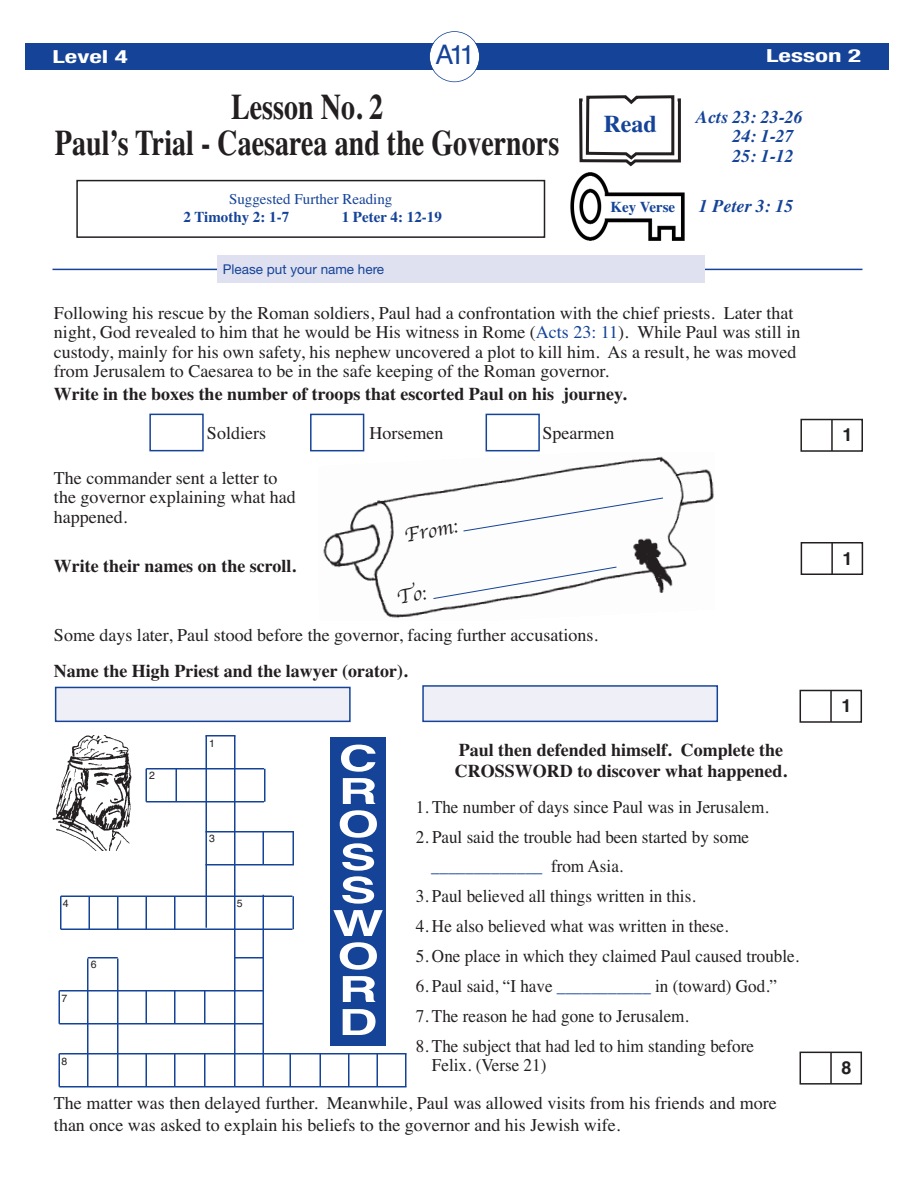
<style>
.page{position:relative;width:918px;height:1188px;background:#fff}
.page>*{position:absolute;margin:0;border:0;box-sizing:border-box;transform-origin:0 0}
.t1{font:700 36px/36px "Times";color:#231f20;text-align:center;scale:.78 1}
.t2{font:700 36px/33px "Helvetica";color:#fff;scale:1.5 1}
.t3{font:27px "Helvetica";color:#154398}
.t4{font:700 24px "Times";color:#154398}
.t5{font:21px "Apple Chancery";color:#231f20}
.t6{font:18px/19.5px "Times";color:#231f20}
.t7{font:18px/28.5px "Times";color:#231f20;scale:.95 1}
.t8{font:700 18px/21.6px "Times";color:#231f20}
.t9{font:italic 700 18px/19.5px "Times";color:#154398}
.t10{font:700 condensed 18px "Helvetica Neue";color:#fff;scale:1.5 1}
.t11{font:700 18px "Helvetica";color:#231f20}
.t12{font:700 15px "Times";color:#154398}
.t13{font:15px "Times";color:#154398}
.t14{font:13.5px "Helvetica Neue";color:#154398}
.t15{font:10.5px "Helvetica";color:#231f20}
.s1{color:#154398}
</style>
<div class="page">
<div style="left:26px;top:44px;width:864px;height:26px;background:#154398"></div>
<div style="left:430px;top:32px;width:49px;height:49px;background:#fff;border-radius:50%"></div>
<div style="left:429px;top:31px;width:51px;height:51px;border:2px solid #154398;border-radius:50%"></div>
<div style="left:76px;top:180px;width:469px;height:58px;border:2px solid #231f20"></div>
<img style="left:570px;top:172px;width:115px;height:69px">
<svg style="left:579px;top:95px;width:102px;height:71px"></svg>
<hr style="left:52px;top:269px;width:810px;height:1px;background:#154398">
<div style="left:218px;top:255px;width:487px;height:28px;background:#dfe1f0"></div>
<div style="left:149px;top:414px;width:55px;height:37px;border:2px solid #154398"></div>
<div style="left:310px;top:414px;width:54px;height:37px;border:2px solid #154398"></div>
<div style="left:486px;top:414px;width:54px;height:37px;border:2px solid #154398"></div>
<svg style="left:800px;top:418px;width:63px;height:34px"></svg>
<div style="left:841px;top:426px;width:18px;height:20px;background:#fff"></div>
<svg style="left:800px;top:542px;width:64px;height:33px"></svg>
<div style="left:841px;top:549px;width:18px;height:20px;background:#fff"></div>
<svg style="left:799px;top:689px;width:64px;height:34px"></svg>
<div style="left:840px;top:697px;width:18px;height:20px;background:#fff"></div>
<svg style="left:799px;top:1051px;width:64px;height:34px"></svg>
<div style="left:840px;top:1059px;width:18px;height:19px;background:#fff"></div>
<img style="left:323px;top:456px;width:391px;height:162px">
<div style="left:56px;top:688px;width:293px;height:33px;background:#eeeff7"></div>
<div style="left:55px;top:687px;width:296px;height:35px;border:2px solid #154398"></div>
<div style="left:424px;top:687px;width:293px;height:34px;background:#eeeff7"></div>
<div style="left:422px;top:685px;width:296px;height:37px;border:2px solid #154398"></div>
<div style="left:330px;top:737px;width:56px;height:309px;background:#154398"></div>
<img style="left:52px;top:736px;width:80px;height:114px">
<hr style="left:146px;top:769px;width:1px;height:33px;background:#154398">
<hr style="left:60px;top:896px;width:2px;height:33px;background:#154398">
<hr style="left:58px;top:991px;width:2px;height:33px;background:#154398">
<hr style="left:146px;top:991px;width:1px;height:33px;background:#154398">
<hr style="left:146px;top:1054px;width:1px;height:33px;background:#154398">
<hr style="left:174px;top:1054px;width:2px;height:33px;background:#154398">
<hr style="left:204px;top:1054px;width:2px;height:33px;background:#154398">
<hr style="left:290px;top:1054px;width:1px;height:33px;background:#154398">
<hr style="left:320px;top:1054px;width:1px;height:33px;background:#154398">
<hr style="left:348px;top:1054px;width:2px;height:33px;background:#154398">
<hr style="left:376px;top:1054px;width:2px;height:33px;background:#154398">
<hr style="left:405px;top:1054px;width:1px;height:33px;background:#154398">
<hr style="left:174px;top:991px;width:2px;height:33px;background:#154398">
<hr style="left:204px;top:991px;width:2px;height:33px;background:#154398">
<hr style="left:58px;top:1054px;width:2px;height:33px;background:#154398">
<hr style="left:87px;top:958px;width:1px;height:129px;background:#154398">
<hr style="left:117px;top:958px;width:1px;height:129px;background:#154398">
<hr style="left:88px;top:896px;width:2px;height:33px;background:#154398">
<hr style="left:117px;top:896px;width:1px;height:33px;background:#154398">
<hr style="left:146px;top:896px;width:1px;height:33px;background:#154398">
<hr style="left:174px;top:896px;width:2px;height:33px;background:#154398">
<hr style="left:262px;top:895px;width:2px;height:192px;background:#154398">
<hr style="left:292px;top:896px;width:2px;height:33px;background:#154398">
<hr style="left:176px;top:769px;width:1px;height:33px;background:#154398">
<hr style="left:264px;top:769px;width:2px;height:33px;background:#154398">
<hr style="left:262px;top:832px;width:2px;height:33px;background:#154398">
<hr style="left:292px;top:832px;width:2px;height:33px;background:#154398">
<hr style="left:206px;top:736px;width:1px;height:192px;background:#154398">
<hr style="left:234px;top:736px;width:2px;height:351px;background:#154398">
<hr style="left:206px;top:735px;width:30px;height:1px;background:#154398">
<hr style="left:234px;top:957px;width:30px;height:1px;background:#154398">
<hr style="left:88px;top:957px;width:30px;height:1px;background:#154398">
<hr style="left:146px;top:768px;width:118px;height:2px;background:#154398">
<hr style="left:146px;top:801px;width:118px;height:1px;background:#154398">
<hr style="left:206px;top:831px;width:88px;height:1px;background:#154398">
<hr style="left:206px;top:864px;width:88px;height:2px;background:#154398">
<hr style="left:61px;top:896px;width:231px;height:1px;background:#154398">
<hr style="left:61px;top:928px;width:231px;height:2px;background:#154398">
<hr style="left:59px;top:990px;width:204px;height:2px;background:#154398">
<hr style="left:59px;top:1023px;width:205px;height:1px;background:#154398">
<hr style="left:59px;top:1053px;width:347px;height:1px;background:#154398">
<hr style="left:59px;top:1086px;width:347px;height:2px;background:#154398">
<svg style="left:463px;top:498px;width:200px;height:33px"></svg>
<svg style="left:433px;top:567px;width:184px;height:32px"></svg>
<svg style="left:396px;top:582px;width:31px;height:22px"></svg>
<p class="t10" style="left:52px;top:46px;width:52px">Level 4</p>
<h2 class="t3" style="left:436px;top:45px;width:41px">A11</h2>
<p class="t10" style="left:766px;top:46px;width:65px">Lesson 2</p>
<h1 class="t1" style="left:55px;top:92px;width:648px">Lesson No. 2<br>Paul’s Trial - Caesarea and the Governors</h1>
<p class="t9" style="left:732px;top:109px;width:72px;text-indent:-36px">Acts 23: 23-26<br>24: 1-27<br>25: 1-12</p>
<p class="t9" style="left:699px;top:198px;width:96px">1 Peter 3: 15</p>
<h3 class="t4" style="left:604px;top:115px;width:55px">Read</h3>
<p class="t13" style="left:229px;top:193px;width:165px">Suggested Further Reading</p>
<p class="t12" style="left:184px;top:211px;width:107px">2 Timothy 2: 1-7</p>
<p class="t12" style="left:342px;top:211px;width:102px">1 Peter 4: 12-19</p>
<p class="t12" style="left:611px;top:201px;width:66px">Key Verse</p>
<p class="t14" style="left:223px;top:264px;width:163px">Please put your name here</p>
<p class="t6" style="left:54px;top:305px;width:748px">Following his rescue by the Roman soldiers, Paul had a confrontation with the chief priests. Later that night, God revealed to him that he would be His witness in Rome (<span class="s1">Acts 23: 11</span>). While Paul was still in custody, mainly for his own safety, his nephew uncovered a plot to kill him. As a result, he was moved from Jerusalem to Caesarea to be in the safe keeping of the Roman governor.</p>
<p class="t8" style="left:54px;top:385px;width:574px">Write in the boxes the number of troops that escorted Paul on his journey.</p>
<p class="t6" style="left:207px;top:425px;width:61px">Soldiers</p>
<p class="t6" style="left:370px;top:425px;width:75px">Horsemen</p>
<p class="t6" style="left:542px;top:425px;width:73px">Spearmen</p>
<p class="t6" style="left:54px;top:470px;width:243px">The commander sent a letter to the governor explaining what had happened.</p>
<p class="t8" style="left:54px;top:556px;width:244px">Write their names on the scroll.</p>
<p class="t5" style="left:402px;top:523px;width:55px;rotate:-10deg">From:</p>
<p class="t6" style="left:54px;top:627px;width:545px">Some days later, Paul stood before the governor, facing further accusations.</p>
<p class="t8" style="left:54px;top:662px;width:355px">Name the High Priest and the lawyer (orator).</p>
<p class="t15" style="left:209px;top:739px;width:7px">1</p>
<p class="t8" style="left:455px;top:741px;width:334px">Paul then defended himself. Complete the<br>CROSSWORD to discover what happened.</p>
<p class="t7" style="left:416px;top:795px;width:373px">1. The number of days since Paul was in Jerusalem.</p>
<p class="t7" style="left:431px;top:825px;width:336px;text-indent:-16px">2. Paul said the trouble had been started by some <span class="s1">_____________</span> from Asia.</p>
<p class="t7" style="left:416px;top:883px;width:296px">3. Paul believed all things written in this.</p>
<p class="t7" style="left:416px;top:913px;width:330px">4. He also believed what was written in these.</p>
<p class="t7" style="left:416px;top:943px;width:405px">5. One place in which they claimed Paul caused trouble.</p>
<p class="t7" style="left:416px;top:973px;width:382px">6. Paul said, “I have <span class="s1">___________</span> in (toward) God.”</p>
<p class="t7" style="left:416px;top:1003px;width:289px">7. The reason he had gone to Jerusalem.</p>
<p class="t7" style="left:432px;top:1038px;width:340px;line-height:19.5px;text-indent:-16px">8. The subject that had led to him standing before<br>Felix. (Verse 21)</p>
<p class="t6" style="left:54px;top:1094px;width:724px;line-height:21.6px">The matter was then delayed further. Meanwhile, Paul was allowed visits from his friends and more than once was asked to explain his beliefs to the governor and his Jewish wife.</p>
<h1 class="t2" style="left:333px;top:745px;width:35px">C<br>R<br>O<br>S<br>S<br>W<br>O<br>R<br>D</h1>
<p class="t15" style="left:149px;top:772px;width:7px">2</p>
<p class="t15" style="left:209px;top:835px;width:7px">3</p>
<p class="t15" style="left:63px;top:899px;width:7px">4</p>
<p class="t15" style="left:237px;top:899px;width:7px">5</p>
<p class="t15" style="left:91px;top:961px;width:7px">6</p>
<p class="t15" style="left:62px;top:994px;width:7px">7</p>
<p class="t15" style="left:62px;top:1057px;width:7px">8</p>
<p class="t11" style="left:842px;top:428px;width:12px">1</p>
<p class="t11" style="left:843px;top:552px;width:12px">1</p>
<p class="t11" style="left:842px;top:699px;width:12px">1</p>
<p class="t11" style="left:842px;top:1061px;width:12px">8</p>
</div>
